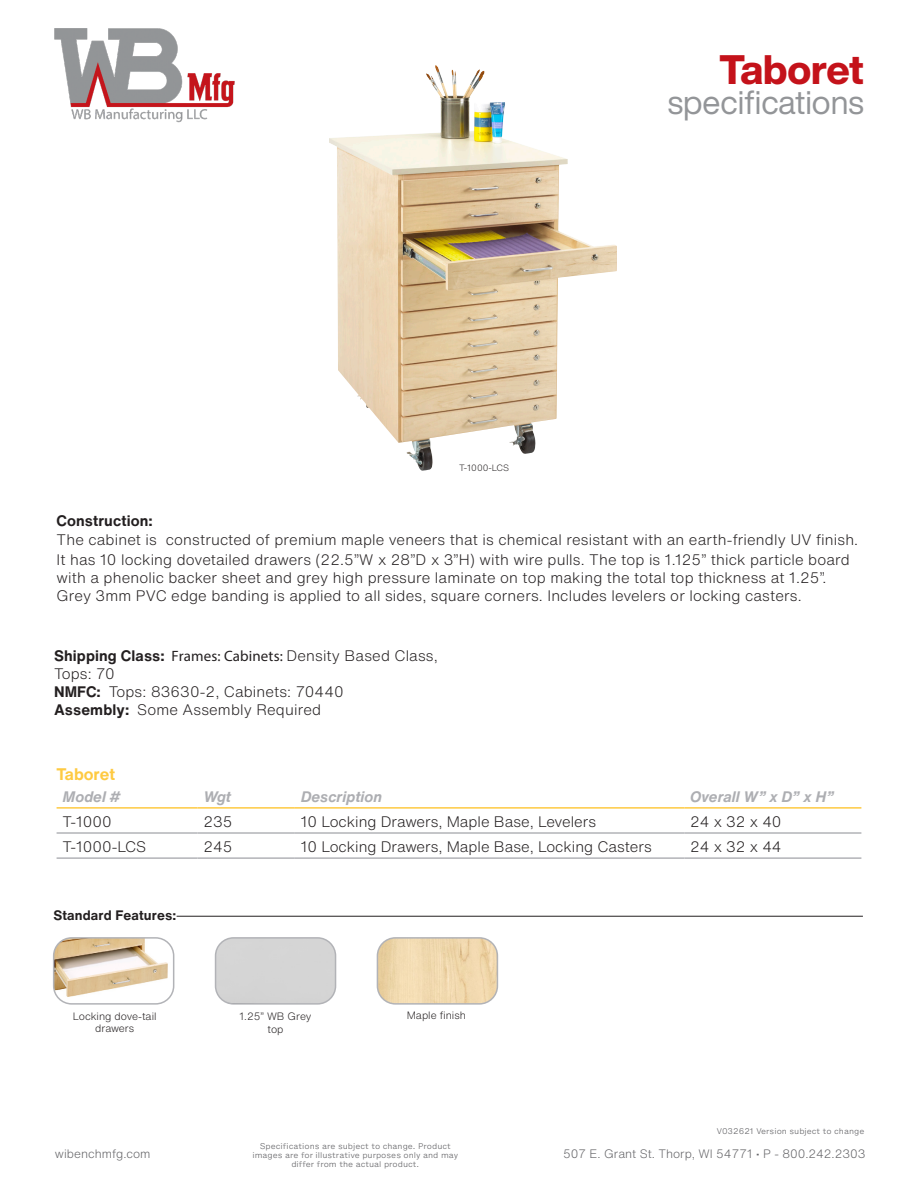
<style>
.page{position:relative;width:918px;height:1188px;background:#fff}
.page>*{position:absolute;margin:0;border:0;box-sizing:border-box;transform-origin:0 0}
.t1{font:800 40.5px "Helvetica Now Display";letter-spacing:-.01em;color:#c4121a}
.t2{font:33px "Helvetica Now Display";color:#939598}
.t3{font:700 16.5px "Helvetica Now Text";color:#feca42}
.Address{font:300 15px/18px "Helvetica Now Text";letter-spacing:.01em;color:#231f20}
.t4{font:italic 700 15px "Helvetica Now Text";color:#adaeb2}
.Address-2{font:700 15px "Helvetica Now Text";letter-spacing:.01em;color:#231f20}
.Address-3{font:700 13.5px "Helvetica Now Text";letter-spacing:.01em;color:#231f20}
.t5{font:300 12px "Helvetica Now Text";color:#636366}
.t6{font:300 10.5px/12.6px "Helvetica Now Text";color:#231f20;text-align:center}
.t7{font:300 9px "Helvetica Now Text";color:#231f20}
.t8{font:300 7.5px/9px "Helvetica Now Micro";color:#636366;text-align:center}
.s1{font-weight:700}
.s2{font-family:"Myriad Pro";font-weight:400}
</style>
<div class="page">
<img style="left:54px;top:28px;width:181px;height:95px">
<img style="left:329px;top:68px;width:288px;height:403px">
<hr style="left:57px;top:832px;width:141px;height:2px;background:#b2b3b7">
<hr style="left:198px;top:832px;width:97px;height:2px;background:#b2b3b7">
<hr style="left:295px;top:832px;width:389px;height:2px;background:#b2b3b7">
<hr style="left:684px;top:832px;width:177px;height:2px;background:#b2b3b7">
<hr style="left:57px;top:857px;width:141px;height:2px;background:#b2b3b7">
<hr style="left:198px;top:857px;width:97px;height:2px;background:#b2b3b7">
<hr style="left:295px;top:857px;width:389px;height:2px;background:#b2b3b7">
<hr style="left:684px;top:857px;width:177px;height:2px;background:#b2b3b7">
<hr style="left:57px;top:807px;width:141px;height:2px;background:#feca42">
<hr style="left:198px;top:807px;width:97px;height:2px;background:#feca42">
<hr style="left:295px;top:807px;width:389px;height:2px;background:#feca42">
<hr style="left:684px;top:807px;width:177px;height:2px;background:#feca42">
<div style="left:216px;top:940px;width:120px;height:62px;background:#d5d5d5"></div>
<div style="left:215px;top:937px;width:121px;height:68px;border:2px solid #b2b3b7;border-radius:18px"></div>
<hr style="left:177px;top:916px;width:686px;height:1px;background:#231f20">
<img style="left:56px;top:940px;width:118px;height:62px">
<div style="left:53px;top:937px;width:121px;height:68px;border:2px solid #b2b3b7;border-radius:18px"></div>
<img style="left:377px;top:940px;width:120px;height:62px">
<div style="left:377px;top:937px;width:121px;height:68px;border:2px solid #b2b3b7;border-radius:18px"></div>
<p class="t1" style="left:719px;top:42px;width:146px">Taboret</p>
<p class="t7" style="left:459px;top:461px;width:52px">T-1000-LCS</p>
<p class="t2" style="left:668px;top:80px;width:198px">specifications</p>
<p class="Address-2" style="left:57px;top:509px;width:98px">Construction:</p>
<p class="Address" style="left:57px;top:530px;width:803px;line-height:19.5px">The cabinet is constructed of premium maple veneers that is chemical resistant with an earth-friendly UV finish.<br>It has 10 locking dovetailed drawers (22.5”W x 28”D x 3”H) with wire pulls. The top is 1.125” thick particle board</p>
<p class="Address" style="left:57px;top:568px;width:771px">with a phenolic backer sheet and grey high pressure laminate on top making the total top thickness at 1.25”.<br>Grey 3mm PVC edge banding is applied to all sides, square corners. Includes levelers or locking casters.</p>
<p class="Address" style="left:54px;top:646px;width:385px"><span class="s1">Shipping Class:</span> <span class="s2">Frames: Cabinets:</span> Density Based Class,<br>Tops: 70</p>
<p class="Address" style="left:54px;top:682px;width:291px"><span class="s1">NMFC:</span> Tops: 83630-2, Cabinets: 70440</p>
<p class="Address" style="left:54px;top:700px;width:269px"><span class="s1">Assembly:</span> Some Assembly Required</p>
<p class="t3" style="left:57px;top:762px;width:60px">Taboret</p>
<p class="t4" style="left:63px;top:785px;width:60px">Model #</p>
<p class="t4" style="left:204px;top:785px;width:29px">Wgt</p>
<p class="t4" style="left:301px;top:785px;width:83px">Description</p>
<p class="t4" style="left:690px;top:785px;width:145px">Overall W” x D” x H”</p>
<p class="Address" style="left:63px;top:812px;width:51px">T-1000</p>
<p class="Address" style="left:204px;top:812px;width:30px">235</p>
<p class="Address" style="left:301px;top:812px;width:297px">10 Locking Drawers, Maple Base, Levelers</p>
<p class="Address" style="left:690px;top:812px;width:93px">24 x 32 x 40</p>
<p class="Address" style="left:63px;top:837px;width:85px">T-1000-LCS</p>
<p class="Address" style="left:204px;top:837px;width:30px">245</p>
<p class="Address" style="left:301px;top:837px;width:352px">10 Locking Drawers, Maple Base, Locking Casters</p>
<p class="Address" style="left:690px;top:837px;width:93px">24 x 32 x 44</p>
<p class="Address-3" style="left:53px;top:905px;width:124px">Standard Features:</p>
<p class="t6" style="left:73px;top:1010px;width:85px;line-height:12px">Locking dove-tail drawers</p>
<p class="t6" style="left:240px;top:1010px;width:73px">1.25” WB Grey top</p>
<p class="t6" style="left:407px;top:1009px;width:61px">Maple finish</p>
<p class="t8" style="left:717px;top:1127px;width:149px">V032621 Version subject to change</p>
<p class="t8" style="left:252px;top:1142px;width:207px">Specifications are subject to change. Product images are for illustrative purposes only and may differ from the actual product.</p>
<p class="t5" style="left:55px;top:1145px;width:97px">wibenchmfg.com</p>
<p class="t5" style="left:563px;top:1145px;width:304px">507 E. Grant St. Thorp, WI 54771 • P - 800.242.2303</p>
</div>
